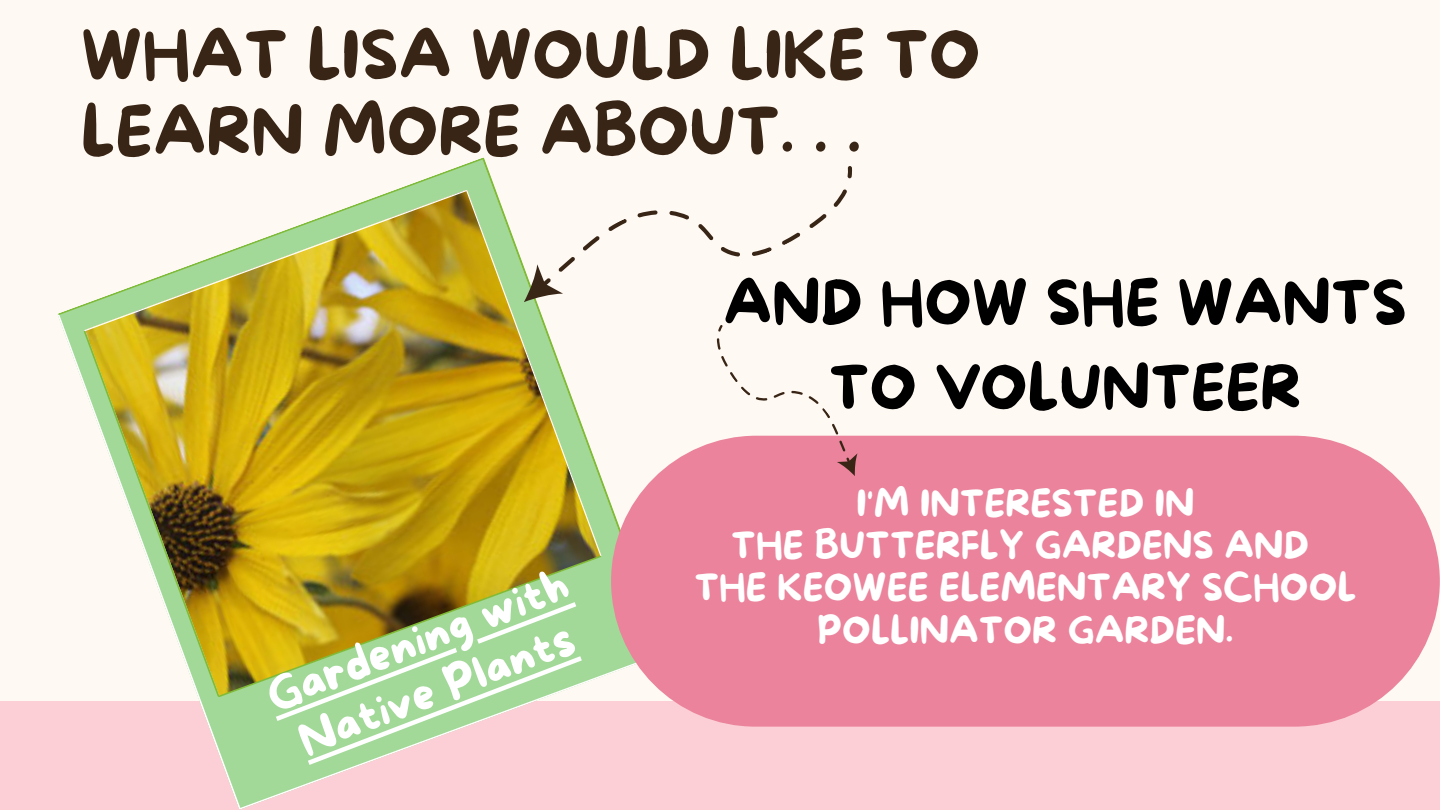
<style>
.page{position:relative;width:1440px;height:810px;background:#fef9f2}
.page>*{position:absolute;margin:0;border:0;box-sizing:border-box;transform-origin:0 0}
.t1{font:66.2px/76.5px "More Sugar";color:#392515}
.t2{font:60.9px/84.8px "More Sugar";color:#000;text-align:center}
.t3{font:45.9px/52.5px "More Sugar";color:#fff;text-align:center}
.t4{font:36.9px/42.3px "More Sugar";color:#fff;text-align:center}
</style>
<div class="page">
<div style="left:0;top:701px;width:1439px;height:109px;background:#fbcfd5"></div>
<svg style="left:198px;top:697px;width:162px;height:113px;fill:#a2d998"></svg>
<img style="left:58px;top:157px;width:553px;height:540px">
<svg style="left:550px;top:157px;width:302px;height:176px"></svg>
<svg style="left:512px;top:260px;width:51px;height:50px"></svg>
<svg style="left:611px;top:436px;width:829px;height:291px;background:#eb8ba0"></svg>
<svg style="left:276px;top:602px;width:306px;height:163px"></svg>
<svg style="left:707px;top:315px;width:161px;height:164px"></svg>
<h1 class="t1" style="left:81px;top:20px;width:901px">WHAT LISA WOULD LIKE TO<br>LEARN MORE ABOUT. . .</h1>
<p class="t3" style="left:260px;top:676px;width:322px;rotate:-21deg">Gardening with<br>Native Plants</p>
<h2 class="t2" style="left:723px;top:263px;width:685px">AND HOW SHE WANTS<br>TO VOLUNTEER</h2>
<p class="t4" style="left:694px;top:484px;width:664px">I'M INTERESTED IN<br>THE BUTTERFLY GARDENS AND<br>THE KEOWEE ELEMENTARY SCHOOL<br>POLLINATOR GARDEN.</p>
</div>
